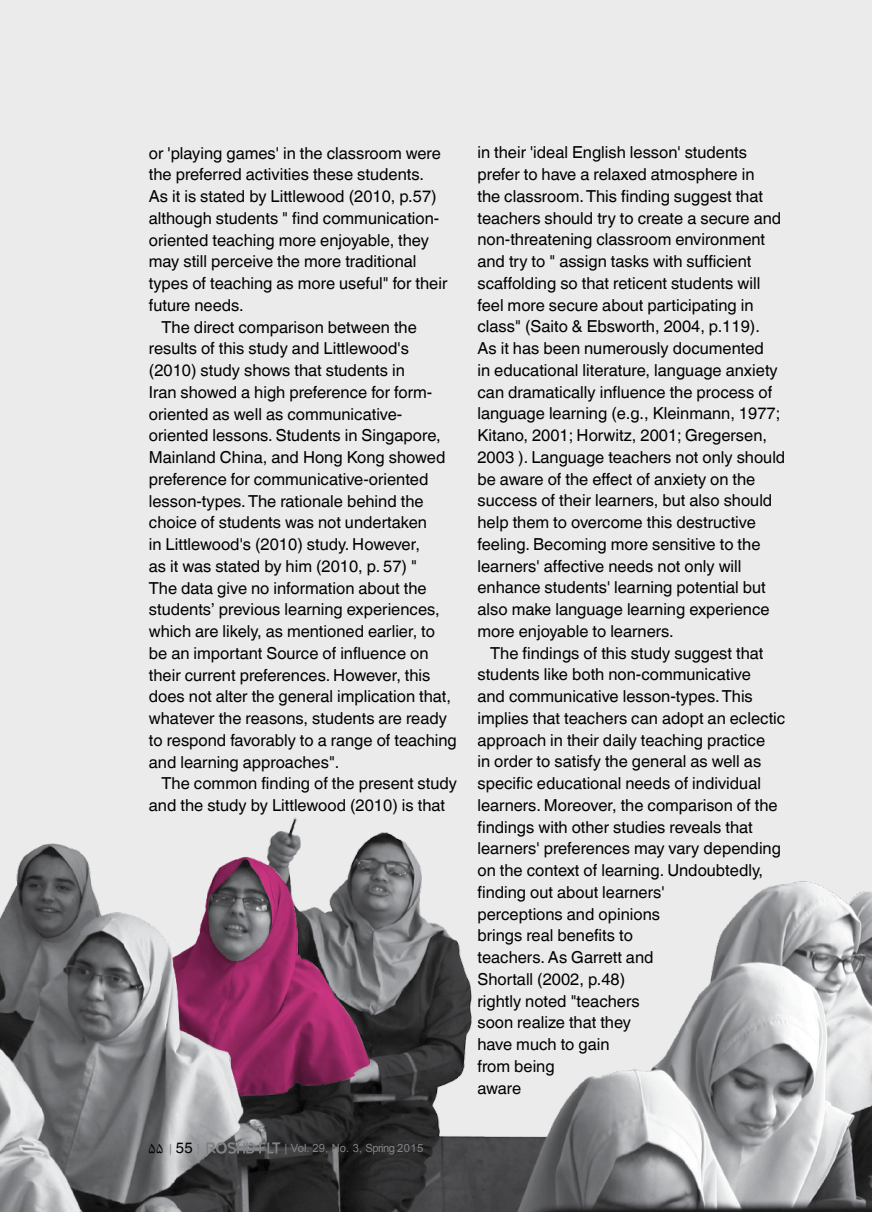
<style>
.page{position:relative;width:872px;height:1212px;background:#fff}
.page>*{position:absolute;margin:0;border:0;box-sizing:border-box;transform-origin:0 0}
.t1{font:16.5px/21.8px "Helvetica World";color:#000}
.t2{font:16.5px "ID Nazanin Normal";color:#000}
.t3{font:11.25px "Arial";letter-spacing:-.02em;color:#808285}
.s1{font-family:"Arial";font-size:11.25px;color:#808285}
.s2{font-family:"Helvetica World";font-size:15px}
</style>
<div class="page">
<div style="left:0;top:0;width:872px;height:723px;background:#ebebec"></div>
<img style="left:0;top:723px;width:872px;height:489px">
<svg style="left:206px;top:1142px;width:75px;height:12px"></svg>
<p class="t1" style="left:149px;top:142px;width:293px">or 'playing games' in the classroom were</p>
<p class="t1" style="left:149px;top:164px;width:276px">the preferred activities these students.</p>
<p class="t1" style="left:149px;top:185px;width:289px">As it is stated by Littlewood (2010, p.57)</p>
<p class="t1" style="left:149px;top:207px;width:292px">although students " find communication-</p>
<p class="t1" style="left:149px;top:229px;width:281px">oriented teaching more enjoyable, they</p>
<p class="t1" style="left:149px;top:251px;width:269px">may still perceive the more traditional</p>
<p class="t1" style="left:149px;top:272px;width:300px">types of teaching as more useful" for their</p>
<p class="t1" style="left:149px;top:294px;width:96px">future needs.</p>
<p class="t1" style="left:162px;top:316px;width:257px">The direct comparison between the</p>
<p class="t1" style="left:149px;top:338px;width:262px">results of this study and Littlewood's</p>
<p class="t1" style="left:149px;top:359px;width:257px">(2010) study shows that students in</p>
<p class="t1" style="left:149px;top:381px;width:285px">Iran showed a high preference for form-</p>
<p class="t1" style="left:149px;top:403px;width:255px">oriented as well as communicative-</p>
<p class="t1" style="left:149px;top:425px;width:293px">oriented lessons. Students in Singapore,</p>
<p class="t1" style="left:149px;top:446px;width:298px">Mainland China, and Hong Kong showed</p>
<p class="t1" style="left:149px;top:468px;width:281px">preference for communicative-oriented</p>
<p class="t1" style="left:149px;top:490px;width:276px">lesson-types. The rationale behind the</p>
<p class="t1" style="left:149px;top:512px;width:280px">choice of students was not undertaken</p>
<p class="t1" style="left:149px;top:533px;width:272px">in Littlewood's (2010) study. However,</p>
<p class="t1" style="left:149px;top:555px;width:270px">as it was stated by him (2010, p. 57) "</p>
<p class="t1" style="left:149px;top:577px;width:279px">The data give no information about the</p>
<p class="t1" style="left:149px;top:599px;width:292px">students’ previous learning experiences,</p>
<p class="t1" style="left:149px;top:620px;width:288px">which are likely, as mentioned earlier, to</p>
<p class="t1" style="left:149px;top:642px;width:281px">be an important Source of influence on</p>
<p class="t1" style="left:149px;top:664px;width:283px">their current preferences. However, this</p>
<p class="t1" style="left:149px;top:686px;width:304px">does not alter the general implication that,</p>
<p class="t1" style="left:149px;top:707px;width:300px">whatever the reasons, students are ready</p>
<p class="t1" style="left:149px;top:729px;width:309px">to respond favorably to a range of teaching</p>
<p class="t1" style="left:149px;top:751px;width:192px">and learning approaches".</p>
<p class="t1" style="left:162px;top:773px;width:297px">The common finding of the present study</p>
<p class="t1" style="left:149px;top:794px;width:298px">and the study by Littlewood (2010) is that</p>
<p class="t2" style="left:148px;top:1138px;width:53px">55 <span class="s1">|</span> <span class="s2">55</span> <span class="s1">|</span></p>
<p class="t3" style="left:284px;top:1140px;width:141px">| Vol. 29, No. 3, Spring 2015</p>
<p class="t1" style="left:477px;top:142px;width:309px">in their 'ideal English lesson' students prefer to have a relaxed atmosphere in<br>the classroom. This finding suggest that teachers should try to create a secure and non-threatening classroom environment and try to " assign tasks with sufficient scaffolding so that reticent students will feel more secure about participating in class" (Saito &amp; Ebsworth, 2004, p.119).<br>As it has been numerously documented<br>in educational literature, language anxiety can dramatically influence the process of language learning (e.g., Kleinmann, 1977; Kitano, 2001; Horwitz, 2001; Gregersen, 2003 ). Language teachers not only should be aware of the effect of anxiety on the success of their learners, but also should help them to overcome this destructive feeling. Becoming more sensitive to the learners' affective needs not only will enhance students' learning potential but also make language learning experience more enjoyable to learners.</p>
<p class="t1" style="left:477px;top:642px;width:309px;text-indent:13px">The findings of this study suggest that students like both non-communicative<br>and communicative lesson-types. This implies that teachers can adopt an eclectic approach in their daily teaching practice<br>in order to satisfy the general as well as specific educational needs of individual learners. Moreover, the comparison of the findings with other studies reveals that learners' preferences may vary depending on the context of learning. Undoubtedly, finding out about learners'<br>perceptions and opinions<br>brings real benefits to<br>teachers. As Garrett and<br>Shortall (2002, p.48)<br>rightly noted "teachers<br>soon realize that they<br>have much to gain<br>from being<br>aware</p>
</div>
